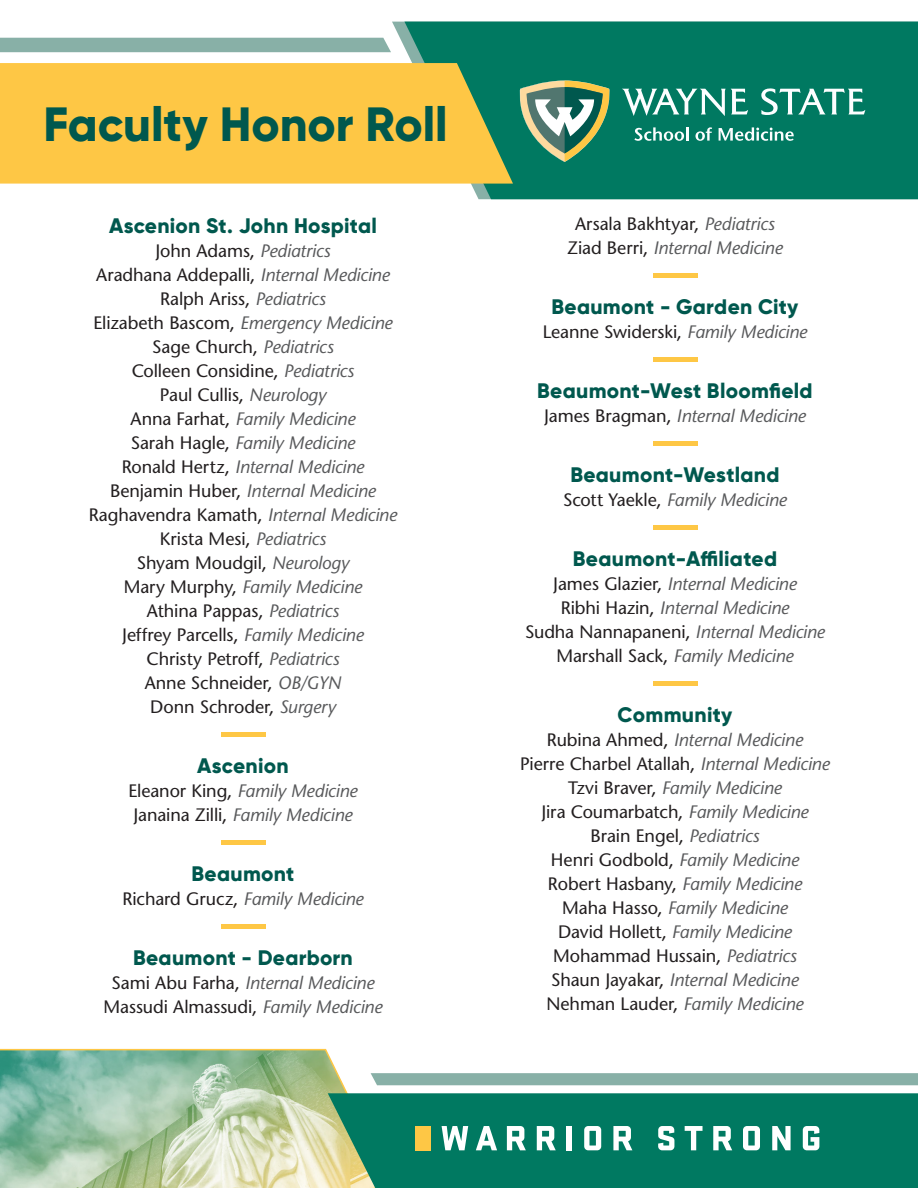
<style>
.page{position:relative;width:918px;height:1188px;background:#fff}
.page>*{position:absolute;margin:0;border:0;box-sizing:border-box;transform-origin:0 0}
.names{font:54px "Stone Sans";color:#fec745;scale:3.33 1}
.t1{font:800 48px "Gilroy";color:#00584e}
.names-2{font:800 21px "Gilroy";letter-spacing:.015em;color:#00584e}
.names-3{font:italic 18px "Stone Sans";letter-spacing:-.01em;color:#58595b}
.names-4{font:18px "Stone Sans";letter-spacing:-.005em;color:#231f20}
.s1{font-style:italic;color:#58595b}
.s2{font-style:normal;color:#231f20}
</style>
<div class="page">
<div style="left:404px;top:22px;width:514px;height:177px;background:#007961"></div>
<div style="left:0;top:63px;width:513px;height:121px;background:#fec745"></div>
<div style="left:0;top:38px;width:391px;height:14px;background:#88b0a7"></div>
<svg style="left:634px;top:127px;width:54px;height:14px"></svg>
<svg style="left:695px;top:127px;width:17px;height:14px"></svg>
<svg style="left:719px;top:127px;width:75px;height:14px"></svg>
<svg style="left:761px;top:88px;width:104px;height:27px"></svg>
<svg style="left:622px;top:89px;width:126px;height:27px"></svg>
<svg style="left:514px;top:81px;width:101px;height:81px;background:#619678"></svg>
<svg style="left:0;top:1048px;width:483px;height:140px;background:#b4ceb1"></svg>
<div style="left:328px;top:1093px;width:590px;height:95px;background:#007961"></div>
<svg style="left:371px;top:1073px;width:547px;height:12px;background:#8ab1a8"></svg>
<svg style="left:442px;top:1126px;width:26px;height:24px"></svg>
<svg style="left:476px;top:1126px;width:21px;height:24px"></svg>
<svg style="left:507px;top:1126px;width:19px;height:24px"></svg>
<svg style="left:537px;top:1126px;width:19px;height:24px"></svg>
<div style="left:567px;top:1126px;width:5px;height:24px;background:#fff"></div>
<svg style="left:584px;top:1126px;width:17px;height:24px"></svg>
<svg style="left:613px;top:1126px;width:19px;height:24px"></svg>
<svg style="left:658px;top:1126px;width:16px;height:24px"></svg>
<svg style="left:685px;top:1126px;width:18px;height:24px"></svg>
<svg style="left:713px;top:1126px;width:19px;height:24px"></svg>
<svg style="left:743px;top:1126px;width:17px;height:24px"></svg>
<svg style="left:772px;top:1126px;width:19px;height:24px"></svg>
<svg style="left:803px;top:1126px;width:16px;height:24px"></svg>
<div style="left:415px;top:1126px;width:16px;height:24px;background:#fec745"></div>
<h2 class="t1" style="left:44px;top:94px;width:406px">Faculty Honor Roll</h2>
<p class="names-2" style="left:109px;top:212px;width:269px">Ascenion St. John Hospital</p>
<p class="names-4" style="left:155px;top:239px;width:177px">John Adams, <span class="s1">Pediatrics</span></p>
<p class="names-4" style="left:96px;top:263px;width:295px">Aradhana Addepalli, <span class="s1">Internal Medicine</span></p>
<p class="names-4" style="left:160px;top:287px;width:167px">Ralph Ariss, <span class="s1">Pediatrics</span></p>
<p class="names-3" style="left:93px;top:311px;width:301px"><span class="s2">Elizabeth Bascom,</span> Emergency Medicine</p>
<p class="names-4" style="left:152px;top:335px;width:183px">Sage Church, <span class="s1">Pediatrics</span></p>
<p class="names-4" style="left:132px;top:359px;width:224px">Colleen Considine, <span class="s1">Pediatrics</span></p>
<p class="names-4" style="left:160px;top:383px;width:168px">Paul Cullis, <span class="s1">Neurology</span></p>
<p class="names-3" style="left:131px;top:407px;width:226px"><span class="s2">Anna Farhat,</span> Family Medicine</p>
<p class="names-3" style="left:131px;top:431px;width:226px"><span class="s2">Sarah Hagle,</span> Family Medicine</p>
<p class="names-3" style="left:122px;top:455px;width:244px"><span class="s2">Ronald Hertz,</span> Internal Medicine</p>
<p class="names-3" style="left:110px;top:479px;width:267px"><span class="s2">Benjamin Huber,</span> Internal Medicine</p>
<p class="names-4" style="left:89px;top:503px;width:310px">Raghavendra Kamath, <span class="s1">Internal Medicine</span></p>
<p class="names-4" style="left:160px;top:527px;width:168px">Krista Mesi, <span class="s1">Pediatrics</span></p>
<p class="names-4" style="left:137px;top:551px;width:214px">Shyam Moudgil, <span class="s1">Neurology</span></p>
<p class="names-3" style="left:124px;top:575px;width:240px"><span class="s2">Mary Murphy,</span> Family Medicine</p>
<p class="names-4" style="left:147px;top:599px;width:194px">Athina Pappas, <span class="s1">Pediatrics</span></p>
<p class="names-4" style="left:122px;top:623px;width:243px">Jeffrey Parcells, <span class="s1">Family Medicine</span></p>
<p class="names-4" style="left:147px;top:647px;width:194px">Christy Petroff, <span class="s1">Pediatrics</span></p>
<p class="names-4" style="left:145px;top:671px;width:198px">Anne Schneider, <span class="s1">OB/GYN</span></p>
<p class="names-4" style="left:150px;top:695px;width:187px">Donn Schroder, <span class="s1">Surgery</span></p>
<p class="names" style="left:213px;top:695px;width:19px">-</p>
<p class="names-2" style="left:197px;top:752px;width:93px">Ascenion</p>
<p class="names-3" style="left:128px;top:779px;width:231px"><span class="s2">Eleanor King,</span> Family Medicine</p>
<p class="names-3" style="left:133px;top:803px;width:221px"><span class="s2">Janaina Zilli,</span> Family Medicine</p>
<p class="names" style="left:213px;top:803px;width:19px">-</p>
<p class="names-2" style="left:192px;top:860px;width:104px">Beaumont</p>
<p class="names-3" style="left:122px;top:887px;width:243px"><span class="s2">Richard Grucz,</span> Family Medicine</p>
<p class="names" style="left:213px;top:887px;width:19px">-</p>
<p class="names-2" style="left:133px;top:944px;width:221px">Beaumont - Dearborn</p>
<p class="names-3" style="left:112px;top:971px;width:264px"><span class="s2">Sami Abu Farha,</span> Internal Medicine</p>
<p class="names-4" style="left:104px;top:995px;width:280px">Massudi Almassudi, <span class="s1">Family Medicine</span></p>
<p class="names-4" style="left:575px;top:213px;width:201px">Arsala Bakhtyar, <span class="s1">Pediatrics</span></p>
<p class="names-3" style="left:567px;top:237px;width:217px"><span class="s2">Ziad Berri,</span> Internal Medicine</p>
<p class="names" style="left:645px;top:237px;width:19px">-</p>
<p class="names-2" style="left:552px;top:294px;width:248px">Beaumont - Garden City</p>
<p class="names-4" style="left:543px;top:321px;width:266px">Leanne Swiderski, <span class="s1">Family Medicine</span></p>
<p class="names" style="left:645px;top:321px;width:19px">-</p>
<p class="names-2" style="left:537px;top:378px;width:277px">Beaumont-West Bloomfield</p>
<p class="names-3" style="left:544px;top:405px;width:263px"><span class="s2">James Bragman,</span> Internal Medicine</p>
<p class="names" style="left:645px;top:405px;width:19px">-</p>
<p class="names-2" style="left:570px;top:462px;width:211px">Beaumont-Westland</p>
<p class="names-3" style="left:563px;top:489px;width:225px"><span class="s2">Scott Yaekle,</span> Family Medicine</p>
<p class="names" style="left:645px;top:489px;width:19px">-</p>
<p class="names-2" style="left:573px;top:546px;width:206px">Beaumont-Affiliated</p>
<p class="names-3" style="left:553px;top:573px;width:245px"><span class="s2">James Glazier,</span> Internal Medicine</p>
<p class="names-3" style="left:561px;top:597px;width:230px"><span class="s2">Ribhi Hazin,</span> Internal Medicine</p>
<p class="names-4" style="left:525px;top:621px;width:301px">Sudha Nannapaneni, <span class="s1">Internal Medicine</span></p>
<p class="names-3" style="left:556px;top:645px;width:239px"><span class="s2">Marshall Sack,</span> Family Medicine</p>
<p class="names" style="left:645px;top:645px;width:19px">-</p>
<p class="names-2" style="left:618px;top:702px;width:116px">Community</p>
<p class="names-3" style="left:547px;top:729px;width:258px"><span class="s2">Rubina Ahmed,</span> Internal Medicine</p>
<p class="names-4" style="left:520px;top:753px;width:311px">Pierre Charbel Atallah, <span class="s1">Internal Medicine</span></p>
<p class="names-3" style="left:568px;top:777px;width:215px"><span class="s2">Tzvi Braver,</span> Family Medicine</p>
<p class="names-4" style="left:541px;top:801px;width:269px">Jira Coumarbatch, <span class="s1">Family Medicine</span></p>
<p class="names-4" style="left:590px;top:825px;width:171px">Brain Engel, <span class="s1">Pediatrics</span></p>
<p class="names-3" style="left:551px;top:849px;width:250px"><span class="s2">Henri Godbold,</span> Family Medicine</p>
<p class="names-4" style="left:548px;top:873px;width:256px">Robert Hasbany, <span class="s1">Family Medicine</span></p>
<p class="names-3" style="left:562px;top:897px;width:227px"><span class="s2">Maha Hasso,</span> Family Medicine</p>
<p class="names-3" style="left:558px;top:921px;width:235px"><span class="s2">David Hollett,</span> Family Medicine</p>
<p class="names-4" style="left:553px;top:945px;width:245px">Mohammad Hussain, <span class="s1">Pediatrics</span></p>
<p class="names-3" style="left:551px;top:969px;width:249px"><span class="s2">Shaun Jayakar,</span> Internal Medicine</p>
<p class="names-3" style="left:546px;top:993px;width:259px"><span class="s2">Nehman Lauder,</span> Family Medicine</p>
</div>
